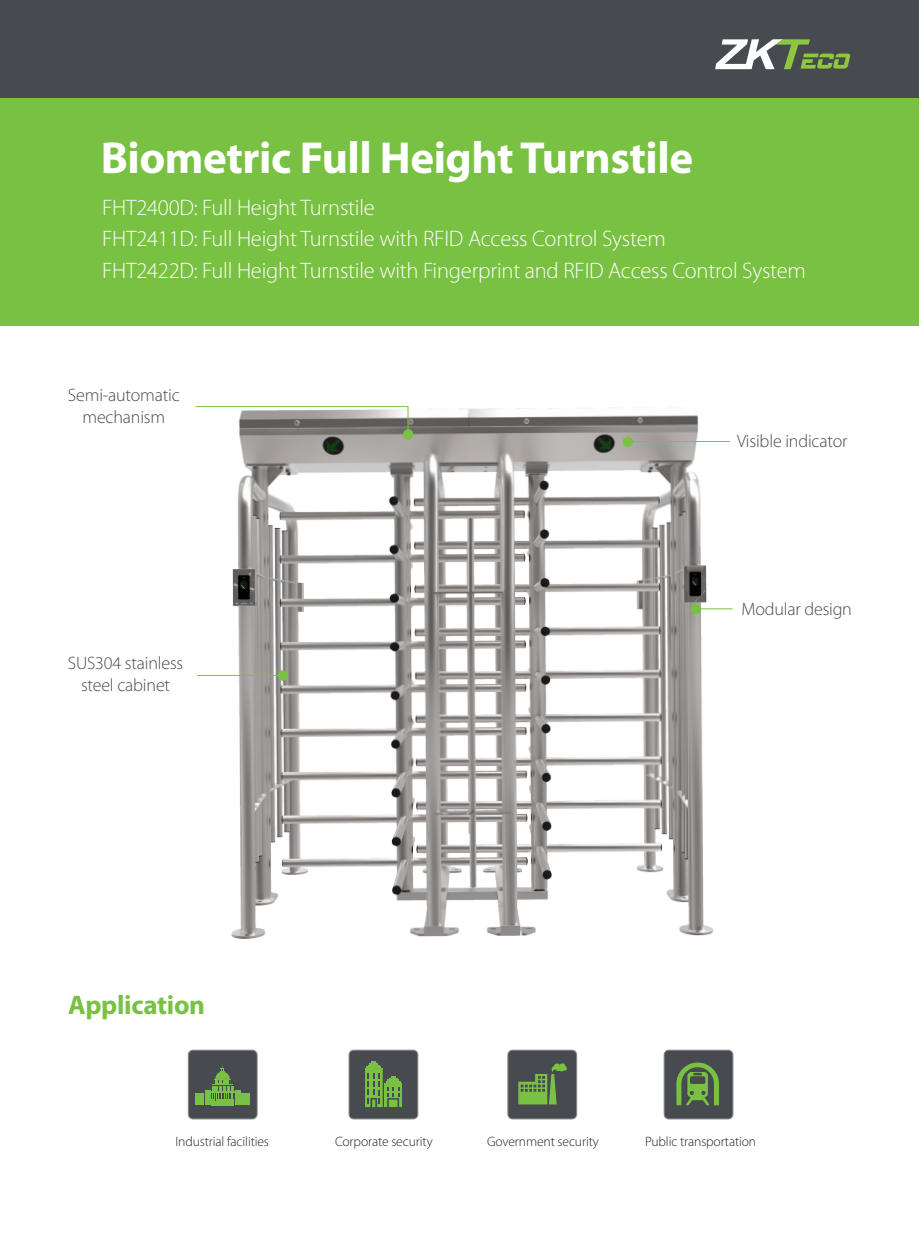
<style>
.page{position:relative;width:919px;height:1238px;background:#fff}
.page>*{position:absolute;margin:0;border:0;box-sizing:border-box;transform-origin:0 0}
.FB_introduction{font:700 45px "Myriad Pro";letter-spacing:-.01em;color:#fff}
.headlines_SPEC{font:700 27px "Myriad Pro";letter-spacing:-.01em;color:#79c142}
.Headline{font:300 22.5px "Myriad Pro";letter-spacing:-.01em;color:#fff}
.FB_introduction-2{font:300 18px/21.6px "Myriad Pro";letter-spacing:-.01em;color:#474a4e;text-align:center}
.FB_introduction-3{font:300 13.65px "Myriad Pro";letter-spacing:-.01em;color:#231f20}
</style>
<div class="page">
<div style="left:0;top:0;width:918px;height:98px;background:#474a4e"></div>
<div style="left:0;top:98px;width:918px;height:228px;background:#79c142"></div>
<svg style="left:715px;top:39px;width:135px;height:30px"></svg>
<img style="left:195px;top:406px;width:538px;height:533px">
<div style="left:188px;top:1050px;width:69px;height:68px;background:#474a4e;border-radius:5px"></div>
<div style="left:188px;top:1049px;width:69px;height:70px;border:1px solid #86888a;border-radius:5px"></div>
<div style="left:196px;top:1093px;width:8px;height:11px;background:#79c142"></div>
<div style="left:205px;top:1090px;width:5px;height:14px;background:#79c142"></div>
<div style="left:241px;top:1092px;width:8px;height:12px;background:#79c142"></div>
<div style="left:235px;top:1090px;width:5px;height:14px;background:#79c142"></div>
<hr style="left:211px;top:1101px;width:23px;height:4px;background:#79c142">
<svg style="left:211px;top:1064px;width:23px;height:37px"></svg>
<div style="left:508px;top:1050px;width:68px;height:68px;background:#474a4e;border-radius:5px"></div>
<div style="left:507px;top:1049px;width:70px;height:70px;border:1px solid #87888b;border-radius:5px"></div>
<svg style="left:518px;top:1063px;width:49px;height:41px"></svg>
<div style="left:664px;top:1050px;width:68px;height:68px;background:#474a4e;border-radius:5px"></div>
<div style="left:663px;top:1049px;width:70px;height:70px;border:1px solid #87888b;border-radius:5px"></div>
<svg style="left:676px;top:1062px;width:43px;height:43px"></svg>
<div style="left:349px;top:1050px;width:69px;height:68px;background:#474a4e;border-radius:5px"></div>
<div style="left:349px;top:1049px;width:69px;height:70px;border:1px solid #86888a;border-radius:5px"></div>
<svg style="left:365px;top:1061px;width:37px;height:46px"></svg>
<hr style="left:630px;top:441px;width:100px;height:1px;background:#79c142">
<hr style="left:696px;top:608px;width:36px;height:1px;background:#79c142">
<hr style="left:197px;top:675px;width:85px;height:1px;background:#79c142">
<hr style="left:195px;top:406px;width:213px;height:1px;background:#79c142">
<svg style="left:407px;top:406px;width:1px;height:23px"></svg>
<div style="left:623px;top:437px;width:9px;height:9px;background:#79c142;border-radius:50%"></div>
<div style="left:623px;top:437px;width:9px;height:9px;border:1px solid #79c142;border-radius:50%"></div>
<div style="left:691px;top:604px;width:9px;height:9px;background:#79c142;border-radius:50%"></div>
<div style="left:691px;top:604px;width:9px;height:9px;border:1px solid #79c142;border-radius:50%"></div>
<div style="left:278px;top:671px;width:9px;height:9px;background:#79c142;border-radius:50%"></div>
<div style="left:278px;top:670px;width:10px;height:10px;border:1px solid #79c142;border-radius:50%"></div>
<div style="left:403px;top:429px;width:10px;height:10px;background:#79c142;border-radius:50%"></div>
<div style="left:403px;top:429px;width:10px;height:10px;border:1px solid #79c142;border-radius:50%"></div>
<p class="FB_introduction" style="left:101px;top:128px;width:593px">Biometric Full Height Turnstile</p>
<p class="Headline" style="left:102px;top:194px;width:274px">FHT2400D: Full Height Turnstile</p>
<p class="Headline" style="left:102px;top:225px;width:565px">FHT2411D: Full Height Turnstile with RFID Access Control System</p>
<p class="Headline" style="left:102px;top:257px;width:705px">FHT2422D: Full Height Turnstile with Fingerprint and RFID Access Control System</p>
<p class="FB_introduction-2" style="left:68px;top:384px;width:113px">Semi-automatic mechanism</p>
<p class="FB_introduction-2" style="left:68px;top:652px;width:117px">SUS304 stainless steel cabinet</p>
<p class="headlines_SPEC" style="left:68px;top:987px;width:138px">Application</p>
<p class="FB_introduction-2" style="left:737px;top:430px;width:112px">Visible indicator</p>
<p class="FB_introduction-2" style="left:741px;top:598px;width:112px">Modular design</p>
<p class="FB_introduction-3" style="left:175px;top:1132px;width:95px">Industrial facilities</p>
<p class="FB_introduction-3" style="left:335px;top:1132px;width:99px">Corporate security</p>
<p class="FB_introduction-3" style="left:487px;top:1132px;width:113px">Government security</p>
<p class="FB_introduction-3" style="left:645px;top:1133px;width:113px">Public transportation</p>
</div>
